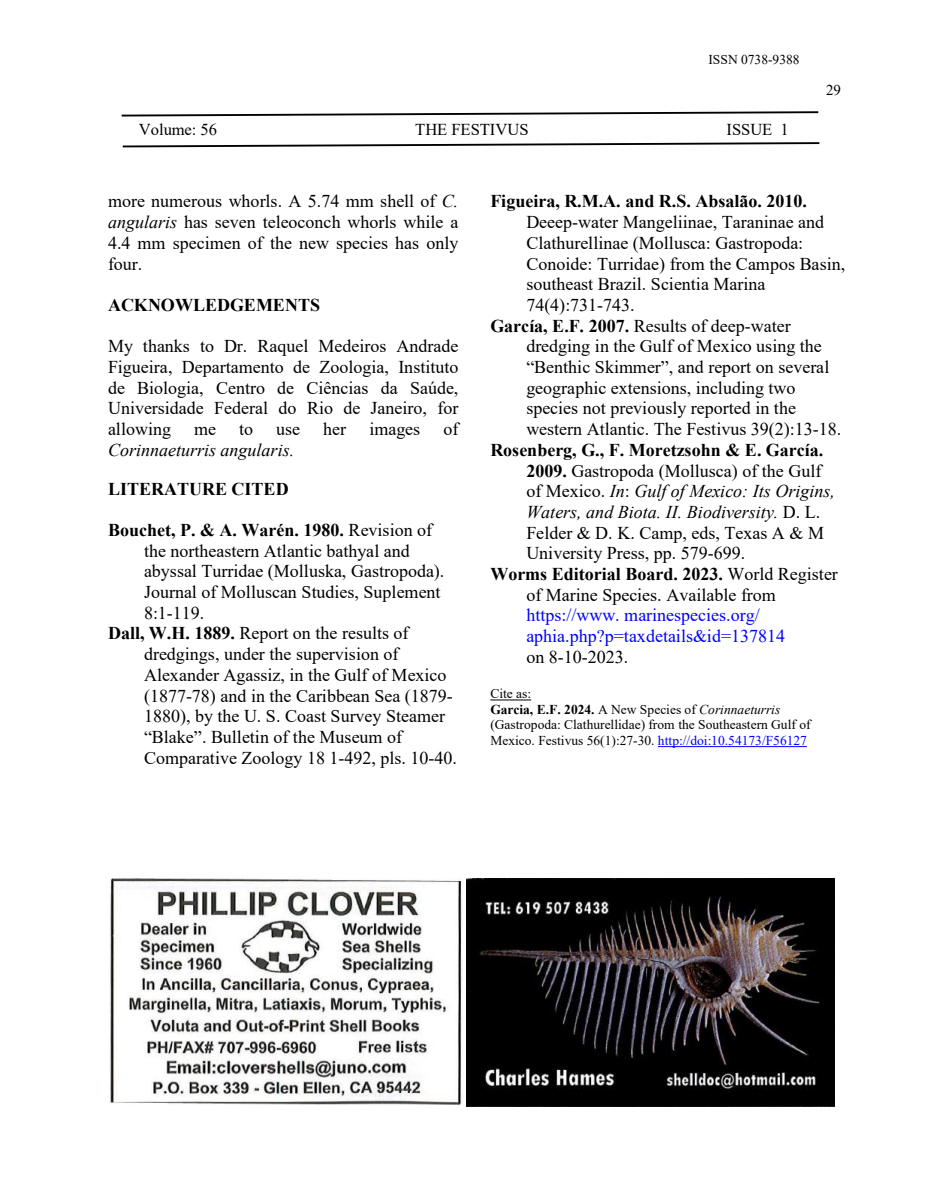
<style>
.page{position:relative;width:949px;height:1188px;background:#fff}
.page>*{position:absolute;margin:0;border:0;box-sizing:border-box;transform-origin:0 0}
.t1{font:18px/20.7px "Times New Roman";color:#000;text-align:justify}
.t2{font:700 18px "Times New Roman";color:#000}
.t3{font:italic 18px "Times New Roman";color:#000}
.t4{font:18px/20.7px "Times New Roman";color:#00f}
.t5{font:16.65px "Times New Roman";color:#000}
.t6{font:15px "Times New Roman";color:#000}
.t7{font:13.5px/15.6px "Times New Roman";letter-spacing:.005em;color:#000}
.s1{font-style:italic}
.s2{font-weight:400}
.s3{font-weight:700}
.s4{font-style:normal}
.s5{color:#00f}
</style>
<div class="page">
<svg style="left:123px;top:142px;width:696px;height:5px"></svg>
<svg style="left:122px;top:111px;width:696px;height:6px"></svg>
<img style="left:109px;top:878px;width:354px;height:226px">
<img style="left:467px;top:879px;width:367px;height:227px">
<hr style="left:490px;top:700px;width:41px;height:1px;background:#000">
<hr style="left:658px;top:746px;width:149px;height:1px;background:#00f">
<p class="t7" style="left:708px;top:51px;width:93px">ISSN 0738-9388</p>
<p class="t5" style="left:139px;top:117px;width:80px">Volume: 56</p>
<p class="t5" style="left:415px;top:117px;width:115px">THE FESTIVUS</p>
<p class="t5" style="left:726px;top:117px;width:64px">ISSUE 1</p>
<p class="t6" style="left:826px;top:79px;width:17px">29</p>
<p class="t1" style="left:108px;top:190px;width:352px">more numerous whorls. A 5.74 mm shell of <span class="s1">C. angularis</span> has seven teleoconch whorls while a 4.4 mm specimen of the new species has only four.</p>
<p class="t2" style="left:108px;top:292px;width:213px">ACKNOWLEDGEMENTS</p>
<p class="t1" style="left:108px;top:335px;width:352px">My thanks to Dr. Raquel Medeiros Andrade Figueira, Departamento de Zoologia, Instituto de Biologia, Centro de Ciências da Saúde, Universidade Federal do Rio de Janeiro, for allowing</p>
<p class="t1" style="left:194px;top:418px;width:24px">me</p>
<p class="t1" style="left:239px;top:418px;width:16px">to</p>
<p class="t1" style="left:276px;top:418px;width:25px">use</p>
<p class="t1" style="left:323px;top:418px;width:24px">her</p>
<p class="t1" style="left:369px;top:418px;width:52px">images</p>
<p class="t1" style="left:443px;top:418px;width:16px">of</p>
<p class="t3" style="left:108px;top:437px;width:188px">Corinnaeturris angularis.</p>
<p class="t2" style="left:108px;top:476px;width:182px">LITERATURE CITED</p>
<p class="t2" style="left:108px;top:517px;width:325px">Bouchet, P. &amp; A. Warén. 1980. <span class="s2">Revision of</span></p>
<p class="t1" style="left:144px;top:540px;width:267px">the northeastern Atlantic bathyal and</p>
<p class="t1" style="left:144px;top:560px;width:302px">abyssal Turridae (Molluska, Gastropoda).</p>
<p class="t1" style="left:144px;top:581px;width:298px">Journal of Molluscan Studies, Suplement</p>
<p class="t1" style="left:144px;top:602px;width:62px">8:1-119.</p>
<p class="t1" style="left:108px;top:622px;width:302px"><span class="s3">Dall, W.H. 1889.</span> Report on the results of</p>
<p class="t1" style="left:144px;top:643px;width:256px">dredgings, under the supervision of</p>
<p class="t1" style="left:144px;top:664px;width:304px">Alexander Agassiz, in the Gulf of Mexico</p>
<p class="t1" style="left:144px;top:685px;width:310px">(1877-78) and in the Caribbean Sea (1879-</p>
<p class="t1" style="left:144px;top:705px;width:302px">1880), by the U. S. Coast Survey Steamer</p>
<p class="t1" style="left:144px;top:726px;width:259px">“Blake”. Bulletin of the Museum of</p>
<p class="t1" style="left:144px;top:747px;width:314px">Comparative Zoology 18 1-492, pls. 10-40.</p>
<p class="t2" style="left:490px;top:188px;width:318px">Figueira, R.M.A. and R.S. Absalão. 2010.</p>
<p class="t1" style="left:526px;top:211px;width:299px">Deeep-water Mangeliinae, Taraninae and</p>
<p class="t1" style="left:526px;top:232px;width:278px">Clathurellinae (Mollusca: Gastropoda:</p>
<p class="t1" style="left:526px;top:253px;width:320px">Conoide: Turridae) from the Campos Basin,</p>
<p class="t1" style="left:526px;top:273px;width:240px">southeast Brazil. Scientia Marina</p>
<p class="t1" style="left:526px;top:294px;width:110px">74(4):731-743.</p>
<p class="t1" style="left:490px;top:315px;width:302px"><span class="s3">García, E.F. 2007.</span> Results of deep-water</p>
<p class="t1" style="left:526px;top:335px;width:297px">dredging in the Gulf of Mexico using the</p>
<p class="t1" style="left:526px;top:356px;width:304px">“Benthic Skimmer”, and report on several</p>
<p class="t1" style="left:526px;top:377px;width:270px">geographic extensions, including two</p>
<p class="t1" style="left:526px;top:397px;width:271px">species not previously reported in the</p>
<p class="t1" style="left:526px;top:418px;width:316px">western Atlantic. The Festivus 39(2):13-18.</p>
<p class="t2" style="left:490px;top:437px;width:334px">Rosenberg, G., F. Moretzsohn &amp; E. García.</p>
<p class="t1" style="left:526px;top:460px;width:296px"><span class="s3">2009.</span> Gastropoda (Mollusca) of the Gulf</p>
<p class="t3" style="left:526px;top:479px;width:310px"><span class="s4">of Mexico.</span> In<span class="s4">:</span> Gulf of Mexico: Its Origins,</p>
<p class="t3" style="left:526px;top:500px;width:295px">Waters, and Biota. II. Biodiversity. <span class="s4">D. L.</span></p>
<p class="t1" style="left:526px;top:522px;width:299px">Felder &amp; D. K. Camp, eds, Texas A &amp; M</p>
<p class="t1" style="left:526px;top:542px;width:220px">University Press, pp. 579-699.</p>
<p class="t2" style="left:490px;top:561px;width:349px">Worms Editorial Board. 2023. <span class="s2">World Register</span></p>
<p class="t1" style="left:526px;top:584px;width:251px">of Marine Species. Available from</p>
<p class="t4" style="left:526px;top:604px;width:260px">https://www. marinespecies.org/ aphia.php?p=taxdetails&amp;id=137814</p>
<p class="t1" style="left:526px;top:646px;width:103px">on 8-10-2023.</p>
<p class="t7" style="left:490px;top:686px;width:322px">Cite as:<br><span class="s3">Garcia, E.F. 2024.</span> A New Species of <span class="s1">Corinnaeturris </span>(Gastropoda: Clathurellidae) from the Southeastern Gulf of Mexico. Festivus 56(1):27-30. <span class="s5">http://doi:10.54173/F56127</span></p>
</div>
